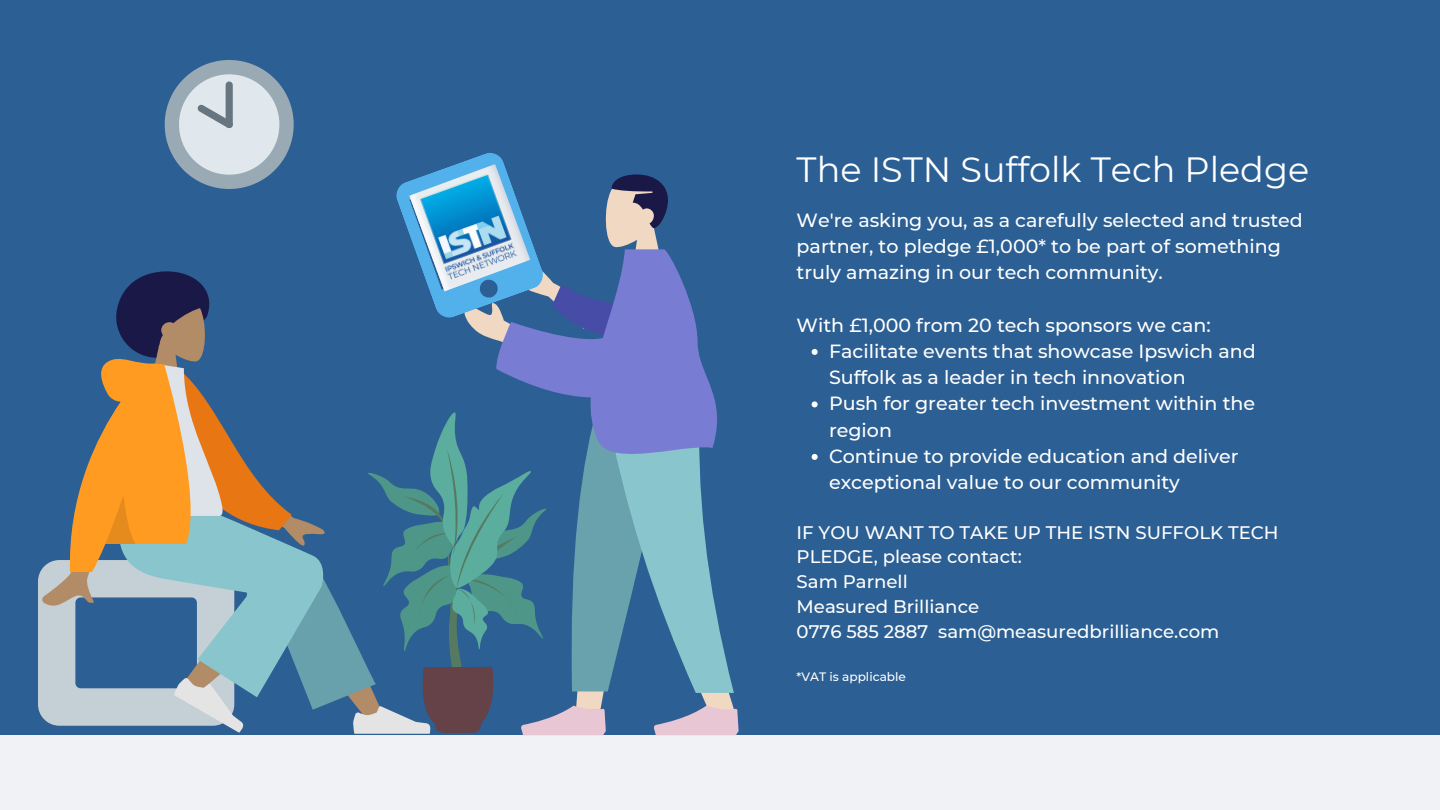
<style>
.page{position:relative;width:1440px;height:810px;background:#f0f2f6}
.page>*{position:absolute;margin:0;border:0;box-sizing:border-box;transform-origin:0 0}
.t1{font:35px "Montserrat";color:#fff}
.t2{font:500 19.1px/26.2px "Montserrat";color:#fff}
.t3{font:500 18.2px/24.8px "Montserrat";color:#fff}
.t4{font:500 12.2px "Montserrat";color:#fff}
</style>
<div class="page">
<div style="left:0;top:0;width:1440px;height:735px;background:#2c5f93"></div>
<svg style="left:38px;top:60px;width:701px;height:675px"></svg>
<svg style="left:812px;top:349px;width:6px;height:6px"></svg>
<svg style="left:812px;top:401px;width:6px;height:6px"></svg>
<svg style="left:812px;top:454px;width:6px;height:6px"></svg>
<h1 class="t1" style="left:797px;top:148px;width:514px">The ISTN Suffolk Tech Pledge</h1>
<p class="t2" style="left:797px;top:207px;width:508px">We're asking you, as a carefully selected and trusted partner, to pledge £1,000* to be part of something truly amazing in our tech community.</p>
<p class="t2" style="left:797px;top:312px;width:416px">With £1,000 from 20 tech sponsors we can:</p>
<p class="t2" style="left:829px;top:338px;width:428px">Facilitate events that showcase Ipswich and Suffolk as a leader in tech innovation<br>Push for greater tech investment within the region<br>Continue to provide education and deliver exceptional value to our community</p>
<p class="t3" style="left:797px;top:520px;width:484px">IF YOU WANT TO TAKE UP THE ISTN SUFFOLK TECH<br>PLEDGE, please contact:<br>Sam Parnell<br>Measured Brilliance<br>0776 585 2887 sam@measuredbrilliance.com</p>
<p class="t4" style="left:797px;top:669px;width:111px">*VAT is applicable</p>
</div>
